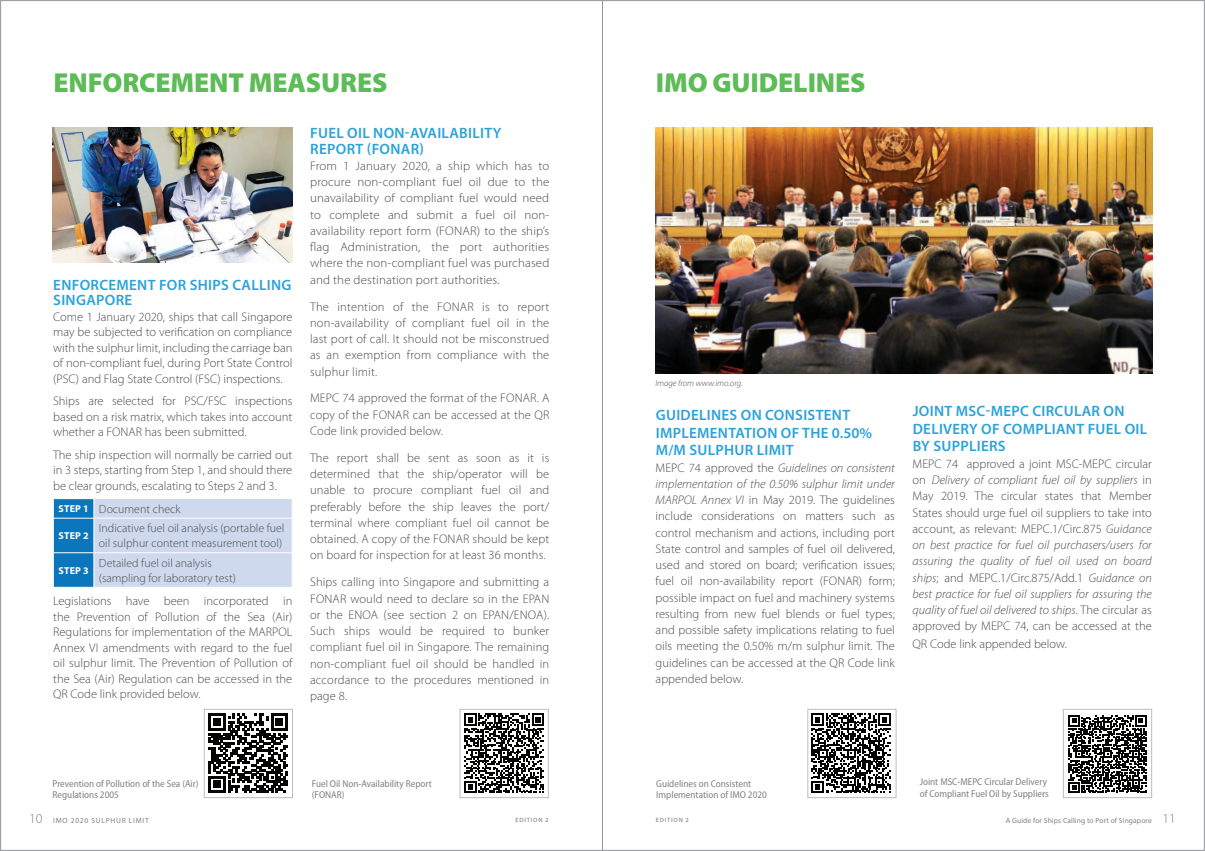
<style>
.page{position:relative;width:1205px;height:851px;background:#fff}
.page>*{position:absolute;margin:0;border:0;box-sizing:border-box;transform-origin:0 0}
.ahead{font:900 27.5px "Myriad Pro";letter-spacing:-.005em;color:#5dbc57}
.bhead{font:600 15px/17.5px "Myriad Pro";letter-spacing:.02em;color:#2aa2db}
.bt{font:300 12.5px/16.2px "Myriad Pro";color:#4b4c4d;text-align:justify}
.bt_table{font:300 11.88px/15px "Myriad Pro";color:#4b4c4d}
.qr_code_text{font:semi-condensed 10px/11.2px "Myriad Pro";color:#808285}
.bt-2{font:700 10px "Myriad Pro";letter-spacing:.02em;color:#fff}
.t1{font:italic 300 8.75px "Myriad Pro";color:#4b4c4d}
.t2{font:7.5px "Myriad Pro";letter-spacing:.015em;color:#808285}
.t3{font:7.5px "Myriad Pro";letter-spacing:.1em;color:#808285}
.t4{font:600 6.25px "Myriad Pro";letter-spacing:.12em;color:#939598}
.s1{font-style:italic}
.s2{font-weight:300;font-size:13.75px}
</style>
<div class="page">
<svg style="left:53px;top:498px;width:239px;height:89px;background:#afc9e6"></svg>
<hr style="left:53px;top:518px;width:41px;height:1px;background:#fff">
<hr style="left:53px;top:518px;width:1px;height:34px;background:#fff">
<hr style="left:94px;top:518px;width:198px;height:1px;background:#fff">
<hr style="left:94px;top:518px;width:1px;height:34px;background:#fff">
<hr style="left:53px;top:552px;width:41px;height:1px;background:#fff">
<hr style="left:53px;top:553px;width:1px;height:34px;background:#fff">
<hr style="left:94px;top:552px;width:198px;height:1px;background:#fff">
<hr style="left:94px;top:553px;width:1px;height:34px;background:#fff">
<svg style="left:811px;top:713px;width:79px;height:80px"></svg>
<div style="left:807px;top:709px;width:89px;height:88px;border:1px solid #bcbdc0"></div>
<svg style="left:464px;top:713px;width:80px;height:80px"></svg>
<div style="left:460px;top:709px;width:88px;height:88px;border:1px solid #bcbdc0"></div>
<svg style="left:1068px;top:715px;width:78px;height:78px"></svg>
<div style="left:1063px;top:709px;width:89px;height:88px;border:1px solid #bcbdc0"></div>
<img style="left:52px;top:127px;width:240px;height:135px">
<img style="left:656px;top:127px;width:497px;height:246px">
<svg style="left:209px;top:713px;width:79px;height:79px"></svg>
<div style="left:204px;top:709px;width:89px;height:88px;border:1px solid #bcbdc0"></div>
<hr style="left:602px;top:0;width:1px;height:850px;background:#939598">
<p class="ahead" style="left:53px;top:67px;width:336px">ENFORCEMENT MEASURES</p>
<p class="bhead" style="left:53px;top:277px;width:240px;line-height:15.5px">ENFORCEMENT FOR SHIPS CALLING<br>SINGAPORE</p>
<p class="bt" style="left:53px;top:309px;width:241px;line-height:15.5px">Come 1 January 2020, ships that call Singapore may be subjected to verification on compliance with the sulphur limit, including the carriage ban of non-compliant fuel, during Port State Control (PSC) and Flag State Control (FSC) inspections.</p>
<p class="bt" style="left:53px;top:393px;width:241px;line-height:15.5px">Ships are selected for PSC/FSC inspections based on a risk matrix, which takes into account whether a FONAR has been submitted.</p>
<p class="bt" style="left:53px;top:447px;width:241px;line-height:15.5px">The ship inspection will normally be carried out in 3 steps, starting from Step 1, and should there be clear grounds, escalating to Steps 2 and 3.</p>
<p class="bt-2" style="left:58px;top:502px;width:32px">STEP 1</p>
<p class="bt_table" style="left:99px;top:501px;width:83px">Document check</p>
<p class="bt-2" style="left:58px;top:529px;width:32px">STEP 2</p>
<p class="bt_table" style="left:99px;top:521px;width:187px">Indicative fuel oil analysis (portable fuel oil sulphur content measurement tool)</p>
<p class="bt-2" style="left:58px;top:563px;width:32px">STEP 3</p>
<p class="bt_table" style="left:99px;top:555px;width:138px">Detailed fuel oil analysis (sampling for laboratory test)</p>
<p class="bt" style="left:53px;top:593px;width:241px;line-height:15.4px">Legislations have been incorporated in the Prevention of Pollution of the Sea (Air)<br>Regulations for implementation of the MARPOL Annex VI amendments with regard to the fuel oil sulphur limit. The Prevention of Pollution of the Sea (Air) Regulation can be accessed in the QR Code link provided below.</p>
<p class="bhead" style="left:310px;top:126px;width:193px;line-height:15.2px">FUEL OIL NON-AVAILABILITY<br>REPORT (FONAR)</p>
<p class="bt" style="left:310px;top:158px;width:241px">From 1 January 2020, a ship which has to procure non-compliant fuel oil due to the unavailability of compliant fuel would need to complete and submit a fuel oil non&shy;availability report form (FONAR) to the ship’s flag Administration, the port authorities where the non-compliant fuel was purchased and the destination port authorities.</p>
<p class="bt" style="left:310px;top:298px;width:241px">The intention of the FONAR is to report non-availability of compliant fuel oil in the last port of call. It should not be misconstrued as an exemption from compliance with the sulphur limit.</p>
<p class="bt" style="left:310px;top:390px;width:241px">MEPC 74 approved the format of the FONAR. A copy of the FONAR can be accessed at the QR Code link provided below.</p>
<p class="bt" style="left:310px;top:449px;width:241px">The report shall be sent as soon as it is determined that the ship/operator will be unable to procure compliant fuel oil and preferably before the ship leaves the port/ terminal where compliant fuel oil cannot be obtained. A copy of the FONAR should be kept on board for inspection for at least 36 months.</p>
<p class="bt" style="left:310px;top:574px;width:241px">Ships calling into Singapore and submitting a FONAR would need to declare so in the EPAN or the ENOA (see section 2 on EPAN/ENOA).<br>Such ships would be required to bunker compliant fuel oil in Singapore. The remaining non-compliant fuel oil should be handled in accordance to the procedures mentioned in page 8.</p>
<p class="ahead" style="left:656px;top:67px;width:211px">IMO GUIDELINES</p>
<p class="t1" style="left:655px;top:378px;width:89px">Image from www.imo.org.</p>
<p class="bhead" style="left:656px;top:406px;width:218px">GUIDELINES ON CONSISTENT<br>IMPLEMENTATION OF THE 0.50%<br>M/M SULPHUR LIMIT</p>
<p class="bt" style="left:656px;top:459px;width:241px">MEPC 74 approved the <span class="s1">Guidelines on consistent implementation of the 0.50% sulphur limit under MARPOL Annex VI</span> in May 2019. The guidelines include considerations on matters such as control mechanism and actions, including port State control and samples of fuel oil delivered, used and stored on board; verification issues; fuel oil non-availability report (FONAR) form; possible impact on fuel and machinery systems resulting from new fuel blends or fuel types; and possible safety implications relating to fuel oils meeting the 0.50% m/m sulphur limit. The guidelines can be accessed at the QR Code link appended below.</p>
<p class="bhead" style="left:913px;top:403px;width:236px">JOINT MSC-MEPC CIRCULAR ON<br>DELIVERY OF COMPLIANT FUEL OIL<br>BY SUPPLIERS</p>
<p class="bt" style="left:912px;top:455px;width:241px">MEPC 74 approved a joint MSC-MEPC circular on <span class="s1">Delivery of compliant fuel oil by suppliers</span> in May 2019. The circular states that Member States should urge fuel oil suppliers to take into account, as relevant: MEPC.1/Circ.875 <span class="s1">Guidance on best practice for fuel oil purchasers/users for assuring the quality of fuel oil used on board ships</span>; and MEPC.1/Circ.875/Add.1 <span class="s1">Guidance on best practice for fuel oil suppliers for assuring the quality of fuel oil delivered to ships</span>. The circular as approved by MEPC 74, can be accessed at the</p>
<p class="bt" style="left:912px;top:635px;width:156px">QR Code link appended below.</p>
<p class="qr_code_text" style="left:312px;top:777px;width:121px">Fuel Oil Non-Availability Report (FONAR)</p>
<p class="qr_code_text" style="left:919px;top:776px;width:131px">Joint MSC-MEPC Circular Delivery of Compliant Fuel Oil by Suppliers</p>
<p class="qr_code_text" style="left:53px;top:777px;width:147px">Prevention of Pollution of the Sea (Air)<br>Regulations 2005</p>
<p class="qr_code_text" style="left:656px;top:777px;width:112px">Guidelines on Consistent<br>Implementation of IMO 2020</p>
<p class="t3" style="left:29px;top:816px;width:121px"><span class="s2">10</span> IMO 2020 SULPHUR LIMIT</p>
<p class="t4" style="left:515px;top:816px;width:35px">EDITION 2</p>
<p class="t4" style="left:656px;top:816px;width:35px">EDITION 2</p>
<p class="t2" style="left:1006px;top:816px;width:171px">A Guide for Ships Calling to Port of Singapore <span class="s2">11</span></p>
</div>
